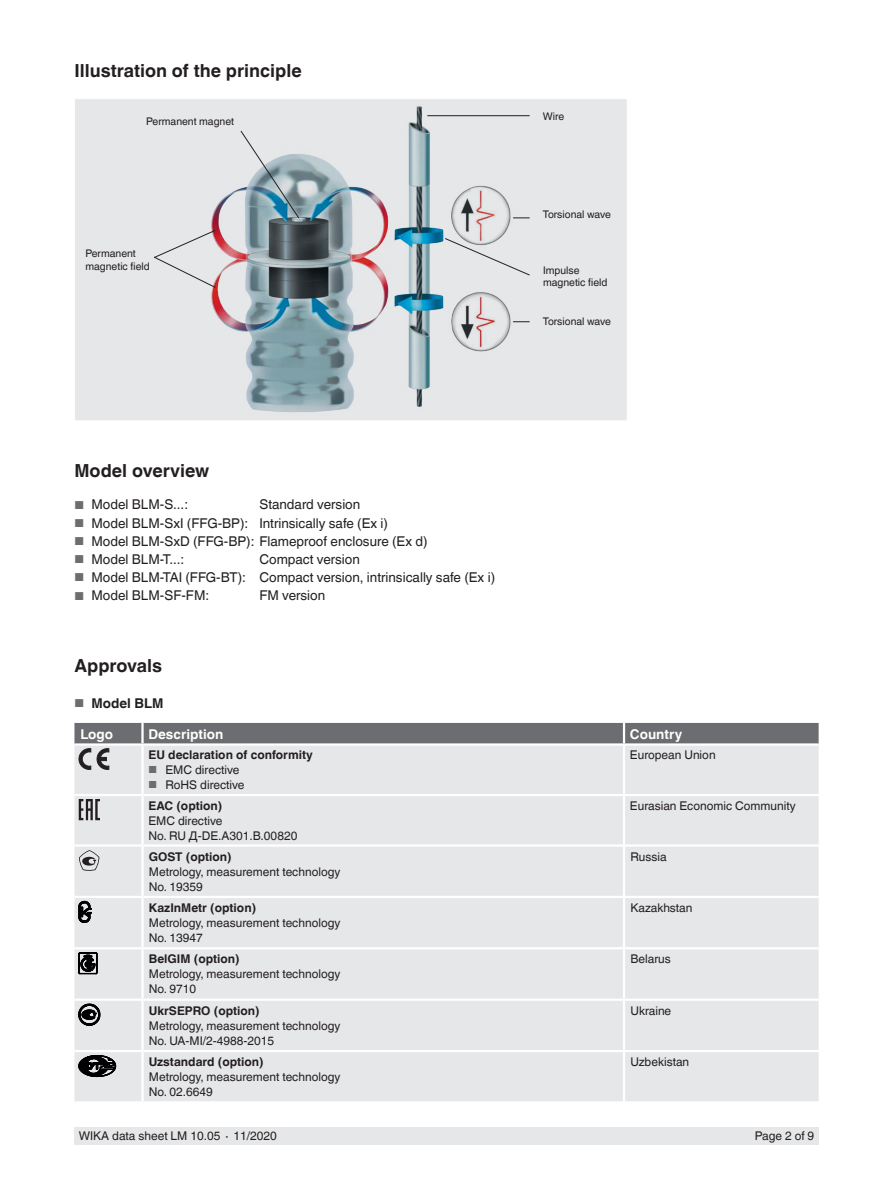
<style>
.page{position:relative;width:893px;height:1188px;background:#fff}
.page>*{position:absolute;margin:0;border:0;box-sizing:border-box;transform-origin:0 0}
.t1{font:700 18px "Helvetica World";color:#231f20}
.t2{font:13.5px "Helvetica World";color:#231f20}
.t3{font:700 13.5px "Helvetica World";color:#fff}
.t4{font:700 13.5px "Helvetica World";color:#231f20}
.t5{font:12px/15px "Helvetica World";color:#231f20}
.t6{font:700 12px "Helvetica World";color:#231f20}
.t7{font:10.5px/12.6px "Helvetica World";color:#231f20}
.s1{font-size:11.55px;color:#6c6d70}
.s2{font-weight:400;font-size:11.55px;color:#6c6d70}
.s3{font-size:10.2px;color:#6c6d70}
</style>
<div class="page">
<div style="left:74px;top:1128px;width:745px;height:17px;background:#e6e7e9"></div>
<div style="left:74px;top:99px;width:553px;height:322px;background:#e6e7e9;border:1px solid #fff"></div>
<img style="left:202px;top:106px;width:320px;height:315px">
<div style="left:74px;top:769px;width:745px;height:332px;background:#e6e7e9"></div>
<hr style="left:142px;top:844px;width:482px;height:3px;background:#fff">
<hr style="left:142px;top:896px;width:482px;height:2px;background:#fff">
<hr style="left:141px;top:898px;width:3px;height:49px;background:#fff">
<hr style="left:623px;top:898px;width:2px;height:49px;background:#fff">
<hr style="left:141px;top:949px;width:3px;height:50px;background:#fff">
<hr style="left:623px;top:949px;width:2px;height:50px;background:#fff">
<hr style="left:142px;top:999px;width:482px;height:2px;background:#fff">
<hr style="left:141px;top:1001px;width:3px;height:49px;background:#fff">
<hr style="left:624px;top:999px;width:195px;height:2px;background:#fff">
<hr style="left:623px;top:1001px;width:2px;height:49px;background:#fff">
<hr style="left:142px;top:1050px;width:482px;height:2px;background:#fff">
<hr style="left:624px;top:1050px;width:195px;height:2px;background:#fff">
<hr style="left:74px;top:999px;width:68px;height:2px;background:#fff">
<hr style="left:74px;top:1050px;width:68px;height:2px;background:#fff">
<hr style="left:74px;top:947px;width:68px;height:2px;background:#fff">
<hr style="left:142px;top:947px;width:482px;height:2px;background:#fff">
<hr style="left:624px;top:947px;width:195px;height:2px;background:#fff">
<hr style="left:141px;top:1052px;width:3px;height:49px;background:#fff">
<hr style="left:623px;top:1052px;width:2px;height:49px;background:#fff">
<hr style="left:142px;top:794px;width:482px;height:2px;background:#fff">
<hr style="left:74px;top:896px;width:68px;height:2px;background:#fff">
<hr style="left:624px;top:896px;width:195px;height:2px;background:#fff">
<hr style="left:624px;top:794px;width:195px;height:2px;background:#fff">
<hr style="left:624px;top:844px;width:195px;height:3px;background:#fff">
<hr style="left:74px;top:794px;width:68px;height:2px;background:#fff">
<hr style="left:74px;top:844px;width:68px;height:3px;background:#fff">
<hr style="left:623px;top:746px;width:2px;height:48px;background:#fff">
<hr style="left:141px;top:746px;width:3px;height:48px;background:#fff">
<hr style="left:623px;top:796px;width:2px;height:48px;background:#fff">
<hr style="left:623px;top:847px;width:2px;height:49px;background:#fff">
<hr style="left:141px;top:796px;width:3px;height:48px;background:#fff">
<hr style="left:141px;top:847px;width:3px;height:49px;background:#fff">
<svg style="left:74px;top:723px;width:745px;height:46px;background:#afb0b3"></svg>
<svg style="left:79px;top:799px;width:21px;height:21px"></svg>
<svg style="left:79px;top:850px;width:20px;height:21px"></svg>
<svg style="left:79px;top:901px;width:12px;height:22px"></svg>
<svg style="left:79px;top:953px;width:18px;height:21px"></svg>
<svg style="left:79px;top:1004px;width:21px;height:21px"></svg>
<svg style="left:79px;top:1055px;width:37px;height:22px"></svg>
<hr style="left:427px;top:115px;width:103px;height:1px;background:#231f20">
<svg style="left:513px;top:321px;width:17px;height:1px"></svg>
<svg style="left:513px;top:218px;width:17px;height:1px"></svg>
<svg style="left:154px;top:229px;width:62px;height:59px"></svg>
<svg style="left:240px;top:130px;width:60px;height:89px"></svg>
<svg style="left:444px;top:238px;width:86px;height:38px"></svg>
<h1 class="t1" style="left:74px;top:60px;width:229px">Illustration of the principle</h1>
<p class="t7" style="left:146px;top:115px;width:89px">Permanent magnet</p>
<p class="t7" style="left:85px;top:248px;width:66px">Permanent magnetic field</p>
<p class="t7" style="left:543px;top:110px;width:23px">Wire</p>
<p class="t7" style="left:543px;top:208px;width:69px">Torsional wave</p>
<p class="t7" style="left:543px;top:264px;width:66px">Impulse magnetic field</p>
<p class="t7" style="left:543px;top:315px;width:69px">Torsional wave</p>
<h1 class="t1" style="left:74px;top:460px;width:136px">Model overview</h1>
<p class="t2" style="left:74px;top:497px;width:115px"><span class="s1">■</span> Model BLM-S...:</p>
<p class="t2" style="left:259px;top:497px;width:102px">Standard version</p>
<p class="t2" style="left:74px;top:515px;width:315px"><span class="s1">■</span> Model BLM-SxI (FFG-BP): Intrinsically safe (Ex i)</p>
<p class="t2" style="left:74px;top:533px;width:355px"><span class="s1">■</span> Model BLM-SxD (FFG-BP): Flameproof enclosure (Ex d)</p>
<p class="t2" style="left:74px;top:551px;width:111px"><span class="s1">■</span> Model BLM-T...:</p>
<p class="t2" style="left:259px;top:551px;width:102px">Compact version</p>
<p class="t2" style="left:74px;top:570px;width:422px"><span class="s1">■</span> Model BLM-TAI (FFG-BT): Compact version, intrinsically safe (Ex i)</p>
<p class="t2" style="left:74px;top:588px;width:136px"><span class="s1">■</span> Model BLM-SF-FM:</p>
<p class="t2" style="left:259px;top:588px;width:67px">FM version</p>
<h1 class="t1" style="left:74px;top:655px;width:89px">Approvals</h1>
<p class="t4" style="left:74px;top:696px;width:91px"><span class="s2">■</span> Model BLM</p>
<p class="t3" style="left:80px;top:726px;width:34px">Logo</p>
<p class="t3" style="left:148px;top:726px;width:76px">Description</p>
<p class="t3" style="left:630px;top:726px;width:54px">Country</p>
<p class="t6" style="left:148px;top:748px;width:166px">EU declaration of conformity</p>
<p class="t5" style="left:148px;top:762px;width:93px"><span class="s3">■</span> EMC directive</p>
<p class="t5" style="left:148px;top:777px;width:98px"><span class="s3">■</span> RoHS directive</p>
<p class="t5" style="left:630px;top:747px;width:87px">European Union</p>
<p class="t6" style="left:148px;top:798px;width:75px">EAC (option)</p>
<p class="t5" style="left:148px;top:813px;width:150px">EMC directive<br>No. RU Д-DE.A301.B.00820</p>
<p class="t5" style="left:630px;top:798px;width:167px">Eurasian Economic Community</p>
<p class="t6" style="left:149px;top:849px;width:84px">GOST (option)</p>
<p class="t5" style="left:149px;top:864px;width:193px">Metrology, measurement technology<br>No. 19359</p>
<p class="t5" style="left:630px;top:849px;width:38px">Russia</p>
<p class="t6" style="left:149px;top:901px;width:109px">KazInMetr (option)</p>
<p class="t5" style="left:149px;top:915px;width:193px">Metrology, measurement technology<br>No. 13947</p>
<p class="t5" style="left:630px;top:900px;width:64px">Kazakhstan</p>
<p class="t6" style="left:149px;top:952px;width:92px">BelGIM (option)</p>
<p class="t5" style="left:149px;top:967px;width:193px">Metrology, measurement technology<br>No. 9710</p>
<p class="t5" style="left:630px;top:952px;width:42px">Belarus</p>
<p class="t6" style="left:149px;top:1004px;width:112px">UkrSEPRO (option)</p>
<p class="t5" style="left:149px;top:1018px;width:193px">Metrology, measurement technology<br>No. UA-MI/2-4988-2015</p>
<p class="t5" style="left:630px;top:1003px;width:42px">Ukraine</p>
<p class="t6" style="left:149px;top:1055px;width:116px">Uzstandard (option)</p>
<p class="t5" style="left:149px;top:1069px;width:193px">Metrology, measurement technology<br>No. 02.6649</p>
<p class="t5" style="left:630px;top:1054px;width:60px">Uzbekistan</p>
<p class="t5" style="left:79px;top:1129px;width:200px">WIKA data sheet LM 10.05 ∙ 11/2020</p>
<p class="t5" style="left:755px;top:1129px;width:61px">Page 2 of 9</p>
</div>
